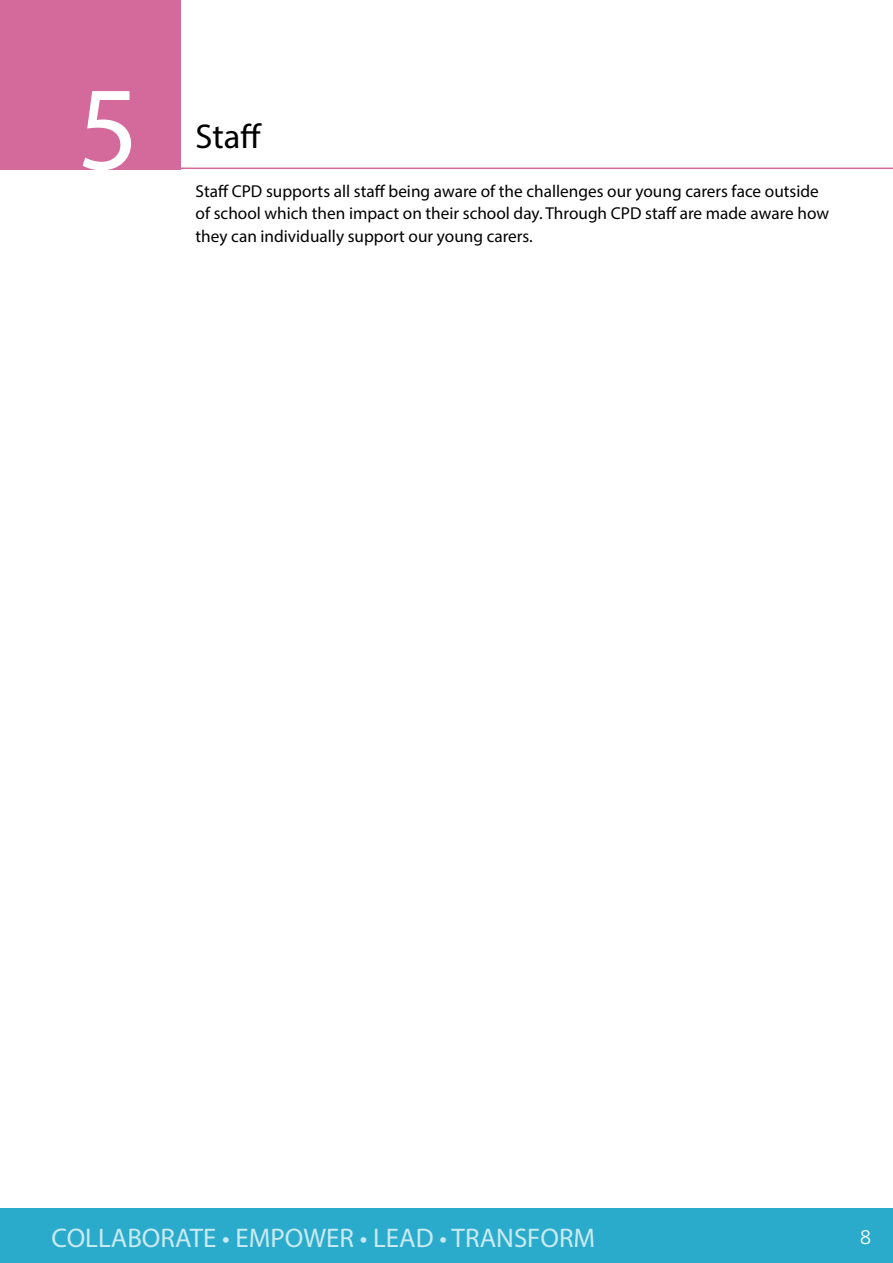
<style>
.page{position:relative;width:893px;height:1263px;background:#fff}
.page>*{position:absolute;margin:0;border:0;box-sizing:border-box;transform-origin:0 0}
.t1{font:119.85px "Myriad Pro";color:#fff}
.t2{font:34.5px "Myriad Pro";color:#000}
.t3{font:27px "Myriad Pro";color:#caeaf2}
.t4{font:300 19.5px "Aller";color:#fff}
.t5{font:17.25px/22.5px "Myriad Pro";color:#000}
</style>
<div class="page">
<hr style="left:180px;top:168px;width:713px;height:1px;background:#d4699b">
<div style="left:1px;top:0;width:180px;height:169px;background:#d4699b"></div>
<div style="left:0;top:1209px;width:893px;height:54px;background:#2babcc"></div>
<h1 class="t1" style="left:78px;top:55px;width:63px">5</h1>
<h2 class="t2" style="left:196px;top:115px;width:68px">Staff</h2>
<p class="t5" style="left:196px;top:180px;width:635px">Staff CPD supports all staff being aware of the challenges our young carers face outside of school which then impact on their school day. Through CPD staff are made aware how they can individually support our young carers.</p>
<h3 class="t3" style="left:52px;top:1221px;width:545px">COLLABORATE • EMPOWER • LEAD • TRANSFORM</h3>
<p class="t4" style="left:860px;top:1224px;width:13px">8</p>
</div>
